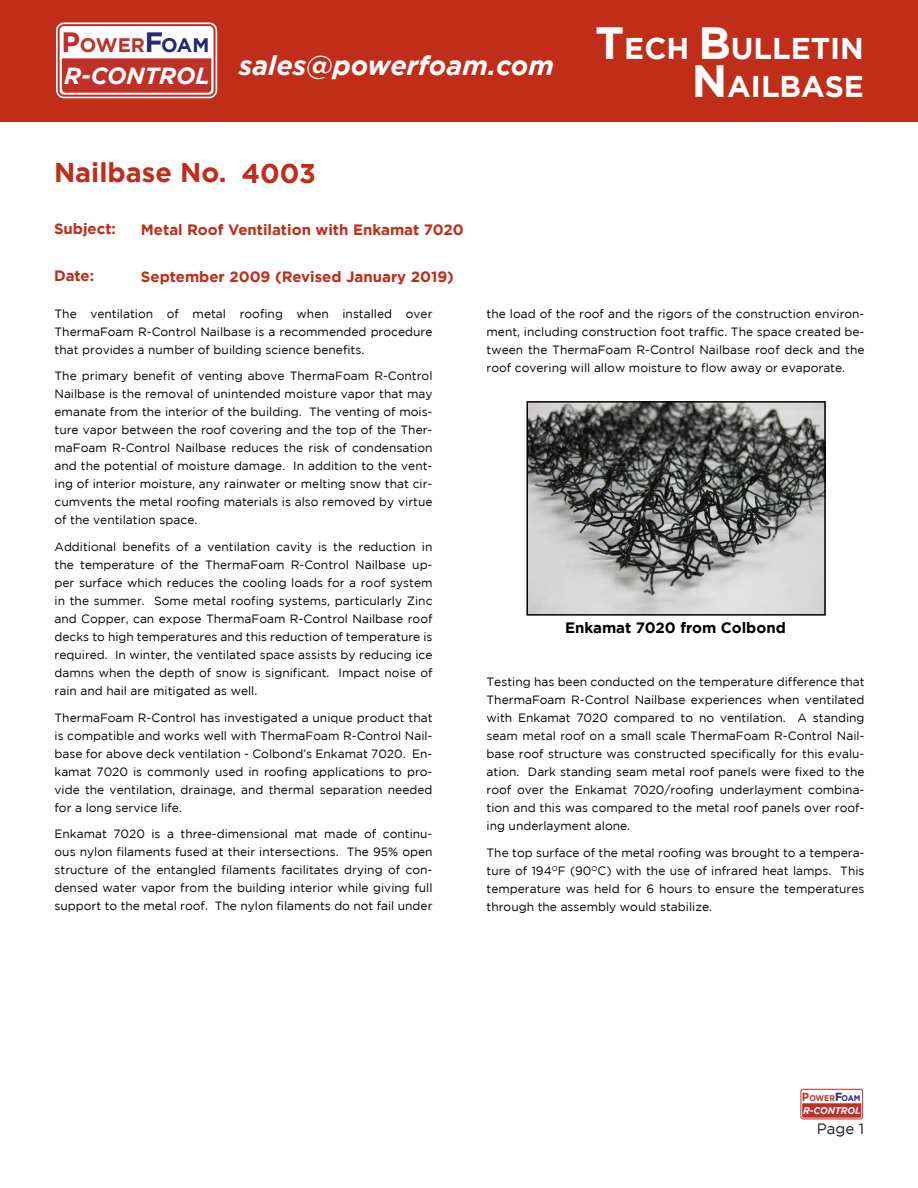
<style>
.page{position:relative;width:918px;height:1188px;background:#fff}
.page>*{position:absolute;margin:0;border:0;box-sizing:border-box;transform-origin:0 0}
.t1{font:700 30px/37.5px "Gotham";color:#fff;text-align:right}
.t2{font:italic 700 27px "Gotham";color:#fff}
.Body_Copy{font:700 27px "Gotham";color:#c02d19}
.Technical_Bulletin_N{font:700 27px "Gotham";color:#c02d19}
.t3{font:italic 700 23.25px "Gotham";color:#fff}
.t4{font:700 19.5px "Gotham";color:#bf3126}
.Technical_Bulletin_H{font:700 15px "Gotham";color:#c02d19}
.Navigation_Bulletin{font:700 15px "Gotham";color:#000}
.Body_Copy_Justified{font:700 15px "Gotham";color:#c02d19}
.Page_Number{font:15px "Gotham";color:#231f20}
.Technical_Bulletin_B{font:12px/18px "Gotham";color:#000;text-align:justify}
.t5{font:italic 700 9.75px "Gotham";color:#fff;scale:.94 1}
.t6{font:700 8.25px "Gotham";color:#bf3126;scale:.94 1}
.s1{font-size:27.9px}
.s2{font-size:27.9px;color:#292875}
.s3{color:#292875}
.s4{font-size:45px}
.s5{font-size:11.7px}
.s6{font-size:11.7px;color:#292875}
</style>
<div class="page">
<div style="left:800px;top:1088px;width:64px;height:32px;border:2px solid #fff;border-radius:2px"></div>
<div style="left:801px;top:1089px;width:62px;height:30px;background:#fff;border-radius:2px"></div>
<div style="left:800px;top:1089px;width:63px;height:30px;border:1px solid #bf3126;border-radius:2px"></div>
<svg style="left:802px;top:1103px;width:59px;height:15px"></svg>
<div style="left:0;top:0;width:918px;height:122px;background:#c02d19"></div>
<div style="left:56px;top:22px;width:161px;height:76px;border:5px solid #fff;border-radius:5px"></div>
<div style="left:59px;top:25px;width:156px;height:71px;background:#fff;border-radius:5px"></div>
<div style="left:58px;top:24px;width:158px;height:73px;border:2px solid #bf3126;border-radius:5px"></div>
<div style="left:62px;top:58px;width:149px;height:35px;background:#bf3126"></div>
<img style="left:529px;top:404px;width:294px;height:209px">
<div style="left:526px;top:401px;width:300px;height:215px;border:2px solid #000"></div>
<p class="t4" style="left:61px;top:34px;width:150px"><span class="s1">P</span>OWER<span class="s2">F</span><span class="s3">OAM</span></p>
<p class="t3" style="left:64px;top:62px;width:147px">R-CONTROL</p>
<p class="t2" style="left:239px;top:50px;width:317px">sales@powerfoam.com</p>
<p class="Body_Copy" style="left:54px;top:157px;width:174px">Nailbase No.</p>
<p class="Technical_Bulletin_N" style="left:242px;top:158px;width:76px">4003</p>
<p class="t1" style="left:595px;top:29px;width:270px"><span class="s4">T</span>ECH <span class="s4">B</span>ULLETIN<br><span class="s4">N</span>AILBASE</p>
<p class="Body_Copy_Justified" style="left:54px;top:220px;width:64px">Subject:</p>
<p class="Body_Copy_Justified" style="left:54px;top:267px;width:42px">Date:</p>
<p class="Technical_Bulletin_H" style="left:141px;top:221px;width:324px">Metal Roof Ventilation with Enkamat 7020</p>
<p class="Technical_Bulletin_H" style="left:141px;top:268px;width:315px">September 2009 (Revised January 2019)</p>
<p class="Technical_Bulletin_B" style="left:55px;top:304px;width:379px">The ventilation of metal roofing when installed over ThermaFoam R-Control Nailbase is a recommended procedure that provides a number of building science benefits.</p>
<p class="Technical_Bulletin_B" style="left:55px;top:367px;width:380px">The primary benefit of venting above ThermaFoam R-Control Nailbase is the removal of unintended moisture vapor that may emanate from the interior of the building. The venting of mois&shy;ture vapor between the roof covering and the top of the Ther&shy;maFoam R-Control Nailbase reduces the risk of condensation and the potential of moisture damage. In addition to the vent&shy;ing of interior moisture, any rainwater or melting snow that cir&shy;cumvents the metal roofing materials is also removed by virtue of the ventilation space.</p>
<p class="Technical_Bulletin_B" style="left:55px;top:537px;width:380px">Additional benefits of a ventilation cavity is the reduction in the temperature of the ThermaFoam R-Control Nailbase up&shy;per surface which reduces the cooling loads for a roof system in the summer. Some metal roofing systems, particularly Zinc and Copper, can expose ThermaFoam R-Control Nailbase roof decks to high temperatures and this reduction of temperature is required. In winter, the ventilated space assists by reducing ice damns when the depth of snow is significant. Impact noise of rain and hail are mitigated as well.</p>
<p class="Technical_Bulletin_B" style="left:55px;top:708px;width:380px">ThermaFoam R-Control has investigated a unique product that is compatible and works well with ThermaFoam R-Control Nail&shy;base for above deck ventilation - Colbond’s Enkamat 7020. En&shy;kamat 7020 is commonly used in roofing applications to pro&shy;vide the ventilation, drainage, and thermal separation needed for a long service life.</p>
<p class="Technical_Bulletin_B" style="left:55px;top:825px;width:380px">Enkamat 7020 is a three-dimensional mat made of continu&shy;ous nylon filaments fused at their intersections. The 95% open structure of the entangled filaments facilitates drying of con&shy;densed water vapor from the building interior while giving full support to the metal roof. The nylon filaments do not fail under</p>
<p class="Technical_Bulletin_B" style="left:487px;top:304px;width:380px">the load of the roof and the rigors of the construction environ&shy;ment, including construction foot traffic. The space created be&shy;tween the ThermaFoam R-Control Nailbase roof deck and the roof covering will allow moisture to flow away or evaporate.</p>
<p class="Navigation_Bulletin" style="left:565px;top:619px;width:222px">Enkamat 7020 from Colbond</p>
<p class="Technical_Bulletin_B" style="left:487px;top:673px;width:380px">Testing has been conducted on the temperature difference that ThermaFoam R-Control Nailbase experiences when ventilated with Enkamat 7020 compared to no ventilation. A standing seam metal roof on a small scale ThermaFoam R-Control Nail&shy;base roof structure was constructed specifically for this evalu&shy;ation. Dark standing seam metal roof panels were fixed to the roof over the Enkamat 7020/roofing underlayment combina&shy;tion and this was compared to the metal roof panels over roof&shy;ing underlayment alone.</p>
<p class="Technical_Bulletin_B" style="left:487px;top:843px;width:380px">The top surface of the metal roofing was brought to a tempera&shy;ture of 194<sup>O</sup>F (90<sup>O</sup>C) with the use of infrared heat lamps. This temperature was held for 6 hours to ensure the temperatures through the assembly would stabilize.</p>
<p class="t6" style="left:802px;top:1093px;width:64px"><span class="s5">P</span>OWER<span class="s6">F</span><span class="s3">OAM</span></p>
<p class="t5" style="left:803px;top:1105px;width:63px">R-CONTROL</p>
<p class="Page_Number" style="left:817px;top:1120px;width:49px">Page 1</p>
</div>
